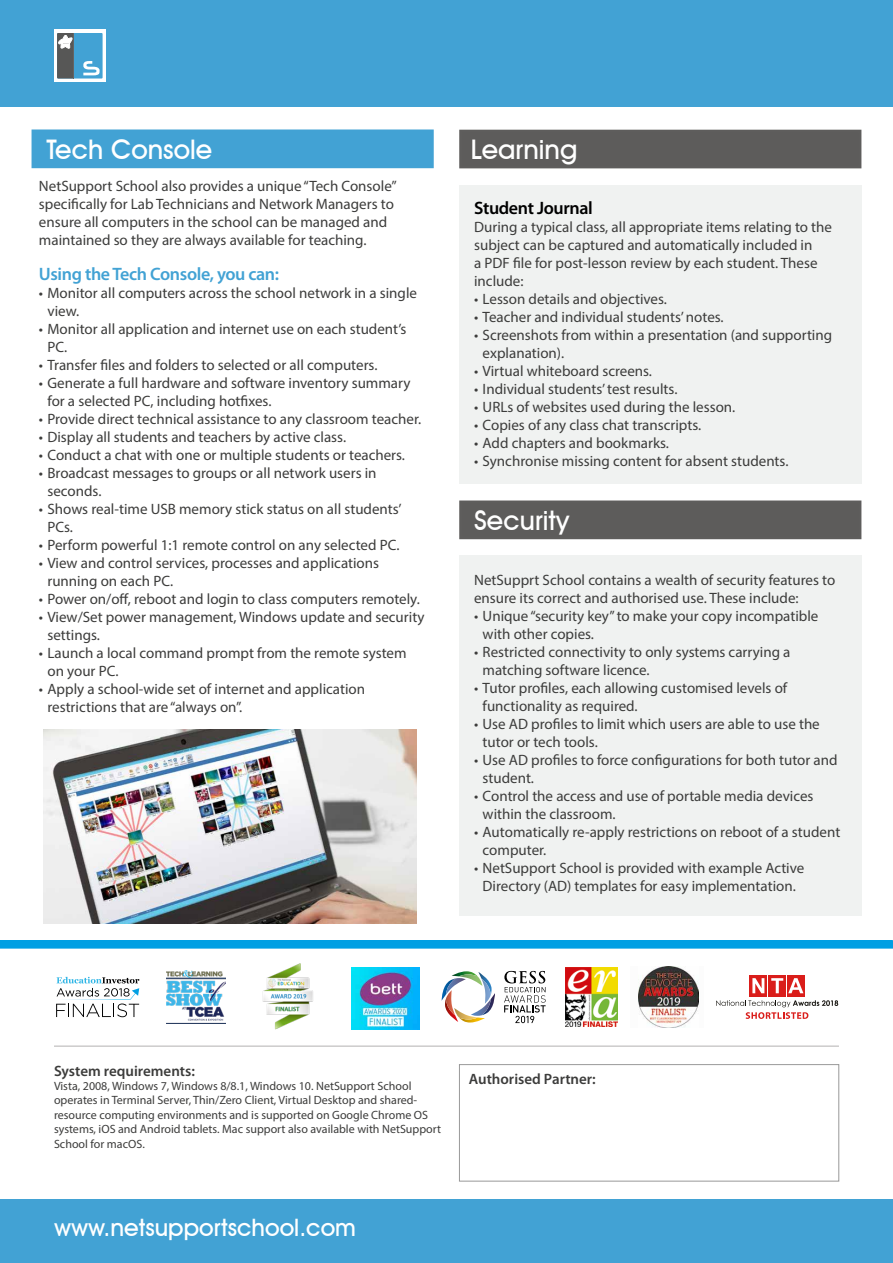
<style>
.page{position:relative;width:893px;height:1263px;background:#fff}
.page>*{position:absolute;margin:0;border:0;box-sizing:border-box;transform-origin:0 0}
.t1{font:500 27px "Avant Garde IT Cby BT";color:#fff}
.t2{font:500 24px "Avant Garde IT Cby BT";color:#fff}
.t3{font:600 18px "Myriad Pro";letter-spacing:-.02em;color:#42a2d4}
.t4{font:600 18px "Myriad Pro";letter-spacing:-.02em;color:#000}
.t5{font:15px/18px "Myriad Pro";color:#3c3c3b}
.t6{font:600 15px "Myriad Pro";color:#3c3c3b}
.t7{font:12px/14.4px "Myriad Pro";color:#3c3c3b}
</style>
<div class="page">
<div style="left:0;top:0;width:893px;height:106px;background:#42a2d4"></div>
<div style="left:0;top:1199px;width:893px;height:64px;background:#42a2d4"></div>
<hr style="left:54px;top:1046px;width:785px;height:1px;background:#b3b2b2">
<div style="left:54px;top:30px;width:52px;height:52px;background:#fff"></div>
<div style="left:57px;top:33px;width:46px;height:46px;background:#42a2d4"></div>
<hr style="left:74px;top:33px;width:1px;height:46px;background:#646463">
<svg style="left:83px;top:61px;width:17px;height:14px"></svg>
<svg style="left:57px;top:33px;width:17px;height:46px"></svg>
<div style="left:459px;top:1064px;width:380px;height:117px;border:1px solid #999"></div>
<img style="left:354px;top:967px;width:62px;height:1px">
<img style="left:698px;top:983px;width:1px;height:23px">
<svg style="left:56px;top:977px;width:83px;height:40px"></svg>
<img style="left:166px;top:970px;width:59px;height:54px">
<img style="left:638px;top:967px;width:60px;height:60px">
<img style="left:566px;top:968px;width:52px;height:58px">
<svg style="left:442px;top:971px;width:53px;height:51px"></svg>
<svg style="left:504px;top:971px;width:42px;height:52px"></svg>
<div style="left:768px;top:975px;width:18px;height:21px;background:#da1d1a"></div>
<svg style="left:749px;top:975px;width:18px;height:21px"></svg>
<svg style="left:752px;top:978px;width:12px;height:15px"></svg>
<div style="left:787px;top:975px;width:18px;height:21px;background:#da1d1a"></div>
<svg style="left:771px;top:978px;width:32px;height:15px"></svg>
<svg style="left:716px;top:1000px;width:122px;height:19px"></svg>
<img style="left:352px;top:968px;width:67px;height:62px">
<img style="left:262px;top:963px;width:51px;height:67px">
<div style="left:32px;top:129px;width:402px;height:39px;background:#42a2d4;border:3px solid #42a2d4"></div>
<div style="left:459px;top:130px;width:402px;height:38px;background:#5d5c5b"></div>
<div style="left:459px;top:186px;width:402px;height:298px;background:#f0f2f1"></div>
<div style="left:459px;top:500px;width:402px;height:39px;background:#5d5c5b;border:3px solid #5e5d5c"></div>
<div style="left:459px;top:555px;width:402px;height:360px;background:#f0f2f1"></div>
<div style="left:1px;top:941px;width:891px;height:7px;background:#009fe3"></div>
<div style="left:0;top:940px;width:893px;height:9px;border:2px solid #009fe3"></div>
<img style="left:44px;top:730px;width:372px;height:193px">
<h1 class="t1" style="left:46px;top:133px;width:167px">Tech Console</h1>
<p class="t5" style="left:39px;top:177px;width:359px">NetSupport School also provides a unique “Tech Console” specifically for Lab Technicians and Network Managers to ensure all computers in the school can be managed and maintained so they are always available for teaching.</p>
<p class="t3" style="left:39px;top:263px;width:242px">Using the Tech Console, you can:</p>
<p class="t5" style="left:47px;top:284px;width:371px;text-indent:-9px">• Monitor all computers across the school network in a single view.</p>
<p class="t5" style="left:47px;top:320px;width:360px;text-indent:-9px">• Monitor all application and internet use on each student’s<br>PC.</p>
<p class="t5" style="left:39px;top:356px;width:340px">• Transfer files and folders to selected or all computers.</p>
<p class="t5" style="left:47px;top:374px;width:365px;text-indent:-9px">• Generate a full hardware and software inventory summary for a selected PC, including hotfixes.</p>
<p class="t5" style="left:39px;top:410px;width:384px">• Provide direct technical assistance to any classroom teacher.</p>
<p class="t5" style="left:39px;top:428px;width:309px">• Display all students and teachers by active class.</p>
<p class="t5" style="left:39px;top:446px;width:368px">• Conduct a chat with one or multiple students or teachers.</p>
<p class="t5" style="left:47px;top:464px;width:331px;text-indent:-9px">• Broadcast messages to groups or all network users in seconds.</p>
<p class="t5" style="left:47px;top:500px;width:356px;text-indent:-9px">• Shows real-time USB memory stick status on all students’<br>PCs.</p>
<p class="t5" style="left:39px;top:536px;width:362px">• Perform powerful 1:1 remote control on any selected PC.</p>
<p class="t5" style="left:47px;top:554px;width:333px;text-indent:-9px">• View and control services, processes and applications running on each PC.</p>
<p class="t5" style="left:39px;top:590px;width:382px">• Power on/off, reboot and login to class computers remotely.</p>
<p class="t5" style="left:47px;top:608px;width:379px;text-indent:-9px">• View/Set power management, Windows update and security settings.</p>
<p class="t5" style="left:47px;top:644px;width:361px;text-indent:-9px">• Launch a local command prompt from the remote system on your PC.</p>
<p class="t5" style="left:47px;top:680px;width:319px;text-indent:-9px">• Apply a school-wide set of internet and application restrictions that are “always on”.</p>
<h1 class="t1" style="left:471px;top:133px;width:108px">Learning</h1>
<p class="t4" style="left:474px;top:197px;width:120px">Student Journal</p>
<p class="t5" style="left:474px;top:218px;width:359px">During a typical class, all appropriate items relating to the subject can be captured and automatically included in<br>a PDF file for post-lesson review by each student. These include:</p>
<p class="t5" style="left:474px;top:290px;width:194px">• Lesson details and objectives.</p>
<p class="t5" style="left:474px;top:308px;width:251px">• Teacher and individual students’ notes.</p>
<p class="t5" style="left:483px;top:326px;width:351px;text-indent:-9px">• Screenshots from within a presentation (and supporting explanation).</p>
<p class="t5" style="left:474px;top:362px;width:179px">• Virtual whiteboard screens.</p>
<p class="t5" style="left:474px;top:380px;width:205px">• Individual students’ test results.</p>
<p class="t5" style="left:474px;top:398px;width:263px">• URLs of websites used during the lesson.</p>
<p class="t5" style="left:474px;top:416px;width:229px">• Copies of any class chat transcripts.</p>
<p class="t5" style="left:474px;top:434px;width:196px">• Add chapters and bookmarks.</p>
<p class="t5" style="left:474px;top:452px;width:316px">• Synchronise missing content for absent students.</p>
<h1 class="t1" style="left:474px;top:504px;width:97px">Security</h1>
<p class="t5" style="left:474px;top:571px;width:363px">NetSupprt School contains a wealth of security features to ensure its correct and authorised use. These include:</p>
<p class="t5" style="left:483px;top:607px;width:337px;text-indent:-9px">• Unique “security key” to make your copy incompatible with other copies.</p>
<p class="t5" style="left:483px;top:643px;width:309px;text-indent:-9px">• Restricted connectivity to only systems carrying a matching software licence.</p>
<p class="t5" style="left:483px;top:679px;width:306px;text-indent:-9px">• Tutor profiles, each allowing customised levels of functionality as required.</p>
<p class="t5" style="left:483px;top:715px;width:339px;text-indent:-9px">• Use AD profiles to limit which users are able to use the tutor or tech tools.</p>
<p class="t5" style="left:483px;top:751px;width:356px;text-indent:-9px">• Use AD profiles to force configurations for both tutor and student.</p>
<p class="t5" style="left:483px;top:787px;width:332px;text-indent:-9px">• Control the access and use of portable media devices within the classroom.</p>
<p class="t5" style="left:483px;top:823px;width:359px;text-indent:-9px">• Automatically re-apply restrictions on reboot of a student computer.</p>
<p class="t5" style="left:474px;top:859px;width:332px;text-align:center">• NetSupport School is provided with example Active<br>Directory (AD) templates for easy implementation.</p>
<p class="t6" style="left:54px;top:1061px;width:142px">System requirements:</p>
<p class="t7" style="left:54px;top:1079px;width:388px">Vista, 2008, Windows 7, Windows 8/8.1, Windows 10. NetSupport School operates in Terminal Server, Thin/Zero Client, Virtual Desktop and shared&shy;resource computing environments and is supported on Google Chrome OS systems, iOS and Android tablets. Mac support also available with NetSupport School for macOS.</p>
<h2 class="t2" style="left:54px;top:1212px;width:304px">www.netsupportschool.com</h2>
<p class="t6" style="left:469px;top:1070px;width:129px">Authorised Partner:</p>
</div>
